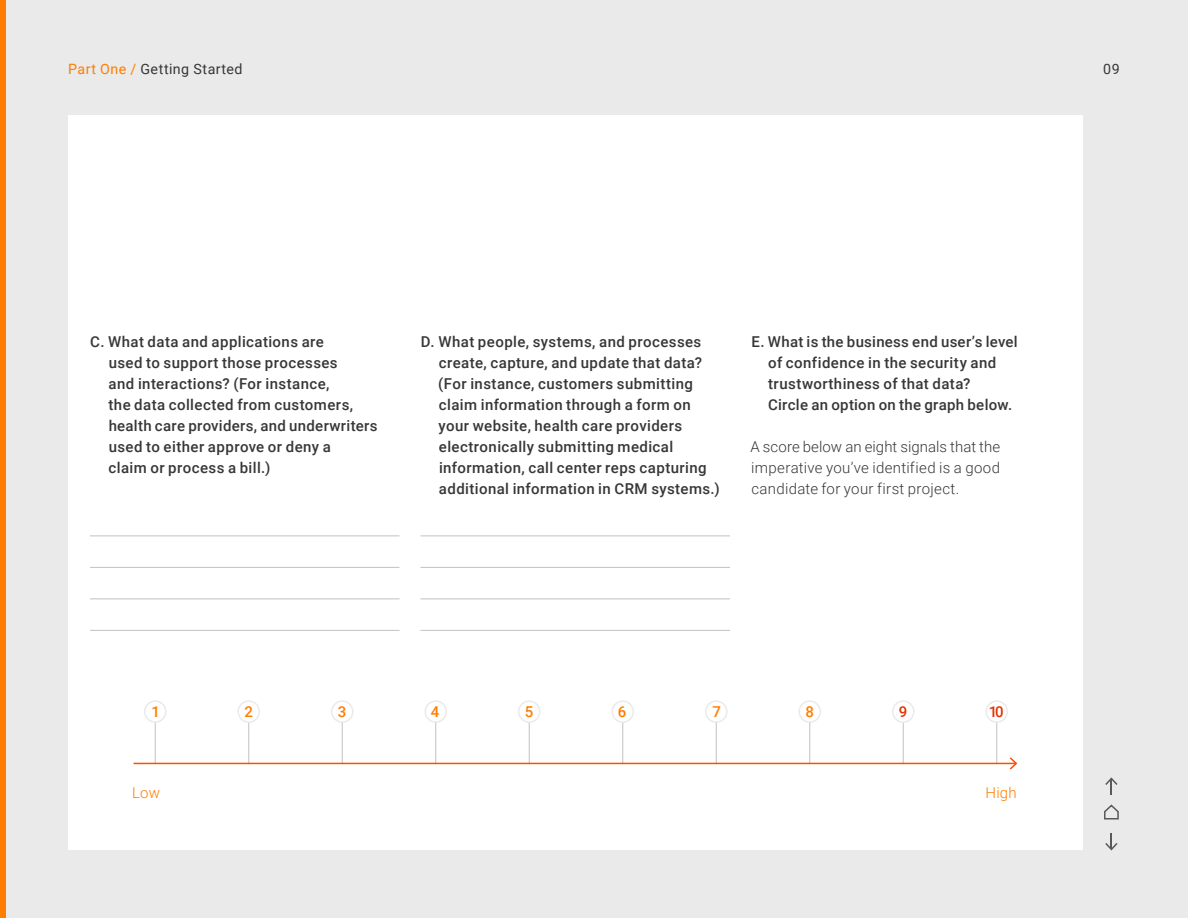
<style>
.page{position:relative;width:1188px;height:918px;background:#eaeaea}
.page>*{position:absolute;margin:0;border:0;box-sizing:border-box;transform-origin:0 0}
.t1{font:500 15px/21px "Roboto";letter-spacing:.025em;color:#373737}
.t2{font:300 15px/21px "Roboto";letter-spacing:.02em;color:#373737;text-align:justify}
.t3{font:500 15px "Roboto";color:#ff7d00}
.t4{font:300 15px "Roboto";letter-spacing:.02em;color:#ff7d00}
.t5{font:500 15px "Roboto";color:#e33300}
.t6{font:14.25px "Roboto";letter-spacing:.03em;color:#373737}
.s1{color:#ff7d00}
</style>
<div class="page">
<div style="left:68px;top:116px;width:1015px;height:734px;background:#fff"></div>
<hr style="left:90px;top:536px;width:309px;height:1px;background:#c1c1c1">
<hr style="left:90px;top:567px;width:309px;height:1px;background:#c1c1c1">
<hr style="left:90px;top:598px;width:309px;height:1px;background:#c1c1c1">
<hr style="left:90px;top:630px;width:309px;height:1px;background:#c1c1c1">
<hr style="left:420px;top:536px;width:310px;height:1px;background:#c1c1c1">
<hr style="left:420px;top:567px;width:310px;height:1px;background:#c1c1c1">
<hr style="left:420px;top:598px;width:310px;height:1px;background:#c1c1c1">
<hr style="left:420px;top:630px;width:310px;height:1px;background:#c1c1c1">
<div style="left:986px;top:700px;width:22px;height:23px;border:2px solid #eaeaea;border-radius:50%"></div>
<hr style="left:996px;top:723px;width:1px;height:41px;background:#c1c1c1">
<div style="left:892px;top:700px;width:22px;height:23px;border:2px solid #eaeaea;border-radius:50%"></div>
<hr style="left:903px;top:723px;width:1px;height:41px;background:#c1c1c1">
<div style="left:798px;top:700px;width:23px;height:23px;border:2px solid #eaeaea;border-radius:50%"></div>
<hr style="left:809px;top:723px;width:1px;height:41px;background:#c1c1c1">
<div style="left:705px;top:700px;width:23px;height:23px;border:2px solid #eaeaea;border-radius:50%"></div>
<hr style="left:716px;top:723px;width:1px;height:41px;background:#c1c1c1">
<div style="left:611px;top:700px;width:23px;height:23px;border:2px solid #eaeaea;border-radius:50%"></div>
<hr style="left:622px;top:723px;width:1px;height:41px;background:#c1c1c1">
<div style="left:518px;top:700px;width:22px;height:23px;border:2px solid #eaeaea;border-radius:50%"></div>
<hr style="left:529px;top:723px;width:1px;height:41px;background:#c1c1c1">
<div style="left:424px;top:700px;width:23px;height:23px;border:2px solid #eaeaea;border-radius:50%"></div>
<hr style="left:435px;top:723px;width:1px;height:41px;background:#c1c1c1">
<div style="left:331px;top:700px;width:22px;height:23px;border:2px solid #eaeaea;border-radius:50%"></div>
<hr style="left:342px;top:723px;width:1px;height:41px;background:#c1c1c1">
<div style="left:237px;top:700px;width:23px;height:23px;border:2px solid #eaeaea;border-radius:50%"></div>
<hr style="left:248px;top:723px;width:1px;height:41px;background:#c1c1c1">
<div style="left:144px;top:700px;width:22px;height:23px;border:2px solid #eaeaea;border-radius:50%"></div>
<hr style="left:155px;top:723px;width:1px;height:41px;background:#c1c1c1">
<hr style="left:134px;top:763px;width:882px;height:1px;background:#ff4d00">
<svg style="left:1008px;top:757px;width:10px;height:13px"></svg>
<div style="left:0;top:0;width:5px;height:918px;background:#ff7d00"></div>
<svg style="left:1105px;top:777px;width:13px;height:18px"></svg>
<svg style="left:1105px;top:833px;width:13px;height:18px"></svg>
<svg style="left:1104px;top:804px;width:15px;height:16px"></svg>
<p class="t6" style="left:68px;top:59px;width:176px"><span class="s1">Part One /</span> Getting Started</p>
<p class="t6" style="left:1103px;top:59px;width:18px">09</p>
<p class="t1" style="left:109px;top:330px;width:271px;text-indent:-18px">C. What data and applications are<br>used to support those processes<br>and interactions? (For instance,<br>the data collected from customers, health care providers, and underwriters used to either approve or deny a<br>claim or process a bill.)</p>
<p class="t1" style="left:438px;top:330px;width:283px;text-indent:-17px">D. What people, systems, and processes create, capture, and update that data? (For instance, customers submitting claim information through a form on your website, health care providers electronically submitting medical information, call center reps capturing additional information in CRM systems.)</p>
<p class="t1" style="left:768px;top:330px;width:251px;text-indent:-17px">E. What is the business end user’s level of confidence in the security and trustworthiness of that data?<br>Circle an option on the graph below.</p>
<p class="t2" style="left:750px;top:435px;width:251px">A score below an eight signals that the imperative you’ve identified is a good candidate for your first project.</p>
<p class="t3" style="left:151px;top:701px;width:10px">1</p>
<p class="t3" style="left:244px;top:701px;width:10px">2</p>
<p class="t3" style="left:338px;top:701px;width:10px">3</p>
<p class="t3" style="left:431px;top:701px;width:10px">4</p>
<p class="t3" style="left:525px;top:701px;width:10px">5</p>
<p class="t3" style="left:618px;top:701px;width:10px">6</p>
<p class="t3" style="left:712px;top:701px;width:10px">7</p>
<p class="t3" style="left:805px;top:701px;width:10px">8</p>
<p class="t5" style="left:899px;top:701px;width:10px">9</p>
<p class="t5" style="left:989px;top:701px;width:16px">10</p>
<p class="t4" style="left:132px;top:782px;width:30px">Low</p>
<p class="t4" style="left:985px;top:782px;width:33px">High</p>
</div>
